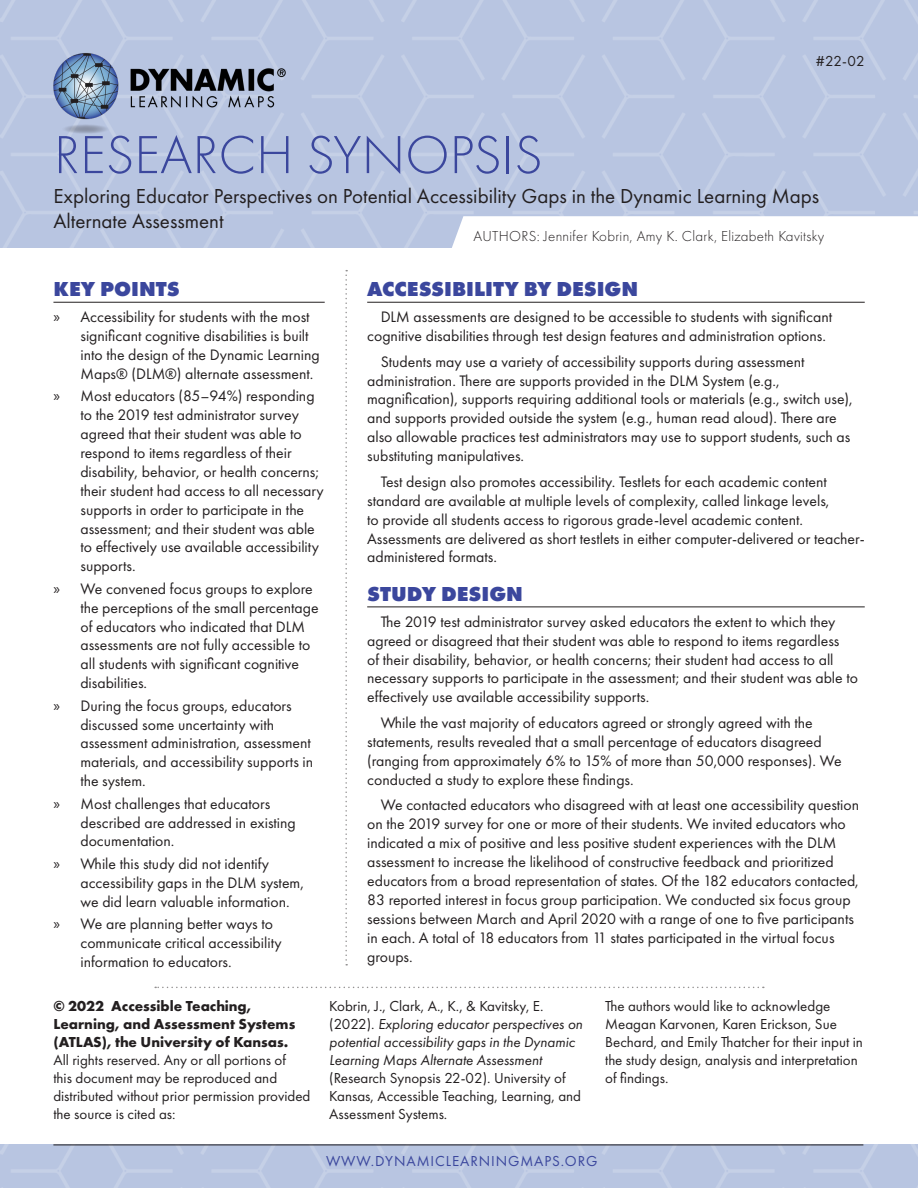
<style>
.page{position:relative;width:918px;height:1188px;background:#fff}
.page>*{position:absolute;margin:0;border:0;box-sizing:border-box;transform-origin:0 0}
.Big_Head{font:300 55.5px "Futura PT";color:#3b479d}
.Main_Subhead{font:21px/25.2px "Futura PT";color:#231f20}
.t1{font:800 21px "Futura PT";color:#3b479d}
.body_copy{font:15.75px/18.9px "Futura PT";color:#231f20}
.Sources{font:15px/18px "Futura PT";color:#231f20}
.Copyright_text{font:15px/18px "Futura PT";color:#231f20}
.Author_text{font:300 15px "Futura PT";letter-spacing:.02em;color:#231f20}
.footer_text{font:15px "Futura PT";letter-spacing:.06em;color:#3b479d}
.corner_numbers{font:15px "Futura PT";color:#231f20}
.s1{font-family:"Myriad Pro"}
.s2{font-weight:700}
.s3{font-style:italic}
</style>
<div class="page">
<img style="left:0;top:0;width:918px;height:247px">
<img style="left:47px;top:43px;width:245px;height:96px">
<svg style="left:450px;top:216px;width:468px;height:32px"></svg>
<hr style="left:53px;top:302px;width:272px;height:1px;background:#231f20">
<hr style="left:367px;top:302px;width:498px;height:1px;background:#231f20">
<hr style="left:367px;top:607px;width:498px;height:1px;background:#231f20">
<svg style="left:345px;top:270px;width:2px;height:696px"></svg>
<img style="left:0;top:1145px;width:918px;height:43px">
<hr style="left:53px;top:1145px;width:810px;height:1px;background:#231f20">
<svg style="left:155px;top:987px;width:609px;height:1px"></svg>
<p class="corner_numbers" style="left:816px;top:52px;width:50px">#22-02</p>
<p class="Big_Head" style="left:54px;top:123px;width:490px">RESEARCH SYNOPSIS</p>
<p class="Main_Subhead" style="left:53px;top:183px;width:767px">Exploring Educator Perspectives on Potential Accessibility Gaps in the Dynamic Learning Maps<br>Alternate Assessment</p>
<p class="t1" style="left:53px;top:276px;width:128px">KEY POINTS</p>
<p class="body_copy" style="left:80px;top:307px;width:241px;text-indent:-27px"><span class="s1">»</span> Accessibility for students with the most significant cognitive disabilities is built into the design of the Dynamic Learning Maps® (DLM®) alternate assessment.</p>
<p class="body_copy" style="left:80px;top:386px;width:245px;text-indent:-27px"><span class="s1">»</span> Most educators (85–94%) responding to the 2019 test administrator survey agreed that their student was able to respond to items regardless of their disability, behavior, or health concerns; their student had access to all necessary supports in order to participate in the assessment; and their student was able to effectively use available accessibility supports.</p>
<p class="body_copy" style="left:80px;top:579px;width:240px;text-indent:-27px"><span class="s1">»</span> We convened focus groups to explore the perceptions of the small percentage of educators who indicated that DLM assessments are not fully accessible to all students with significant cognitive disabilities.</p>
<p class="body_copy" style="left:80px;top:696px;width:234px;text-indent:-27px"><span class="s1">»</span> During the focus groups, educators discussed some uncertainty with assessment administration, assessment materials, and accessibility supports in the system.</p>
<p class="body_copy" style="left:80px;top:794px;width:217px;text-indent:-27px"><span class="s1">»</span> Most challenges that educators described are addressed in existing documentation.</p>
<p class="body_copy" style="left:80px;top:854px;width:225px;text-indent:-27px"><span class="s1">»</span> While this study did not identify accessibility gaps in the DLM system, we did learn valuable information.</p>
<p class="body_copy" style="left:80px;top:914px;width:203px;text-indent:-27px"><span class="s1">»</span> We are planning better ways to communicate critical accessibility information to educators.</p>
<p class="Author_text" style="left:474px;top:228px;width:352px">AUTHORS: Jennifer Kobrin, Amy K. Clark, Elizabeth Kavitsky</p>
<p class="t1" style="left:367px;top:276px;width:273px">ACCESSIBILITY BY DESIGN</p>
<p class="body_copy" style="left:367px;top:307px;width:466px;text-indent:14px">DLM assessments are designed to be accessible to students with significant cognitive disabilities through test design features and administration options.</p>
<p class="body_copy" style="left:367px;top:352px;width:487px;text-indent:14px">Students may use a variety of accessibility supports during assessment administration. There are supports provided in the DLM System (e.g., magnification), supports requiring additional tools or materials (e.g., switch use), and supports provided outside the system (e.g., human read aloud). There are also allowable practices test administrators may use to support students, such as substituting manipulatives.</p>
<p class="body_copy" style="left:367px;top:472px;width:499px;text-indent:14px">Test design also promotes accessibility. Testlets for each academic content standard are available at multiple levels of complexity, called linkage levels,<br>to provide all students access to rigorous grade-level academic content.<br>Assessments are delivered as short testlets in either computer-delivered or teacher&shy;administered formats.</p>
<p class="t1" style="left:367px;top:581px;width:157px">STUDY DESIGN</p>
<p class="body_copy" style="left:367px;top:612px;width:492px;text-indent:14px">The 2019 test administrator survey asked educators the extent to which they agreed or disagreed that their student was able to respond to items regardless<br>of their disability, behavior, or health concerns; their student had access to all necessary supports to participate in the assessment; and their student was able to effectively use available accessibility supports.</p>
<p class="body_copy" style="left:367px;top:713px;width:476px;text-indent:14px">While the vast majority of educators agreed or strongly agreed with the statements, results revealed that a small percentage of educators disagreed (ranging from approximately 6% to 15% of more than 50,000 responses). We conducted a study to explore these findings.</p>
<p class="body_copy" style="left:367px;top:796px;width:493px;text-indent:14px">We contacted educators who disagreed with at least one accessibility question on the 2019 survey for one or more of their students. We invited educators who indicated a mix of positive and less positive student experiences with the DLM assessment to increase the likelihood of constructive feedback and prioritized educators from a broad representation of states. Of the 182 educators contacted, 83 reported interest in focus group participation. We conducted six focus group sessions between March and April 2020 with a range of one to five participants in each. A total of 18 educators from 11 states participated in the virtual focus groups.</p>
<p class="Copyright_text" style="left:53px;top:997px;width:259px"><span class="s2">© 2022 Accessible Teaching, Learning, and Assessment Systems (ATLAS), the University of Kansas.<br></span>All rights reserved. Any or all portions of<br>this document may be reproduced and distributed without prior permission provided the source is cited as:</p>
<p class="Sources" style="left:329px;top:997px;width:255px">Kobrin, J., Clark, A., K., &amp; Kavitsky, E. (2022). <span class="s3">Exploring educator perspectives on potential accessibility gaps in the Dynamic Learning Maps Alternate Assessment </span>(Research Synopsis 22-02). University of Kansas, Accessible Teaching, Learning, and Assessment Systems.</p>
<p class="Sources" style="left:605px;top:997px;width:259px">The authors would like to acknowledge Meagan Karvonen, Karen Erickson, Sue Bechard, and Emily Thatcher for their input in the study design, analysis and interpretation of findings.</p>
<p class="footer_text" style="left:326px;top:1152px;width:273px">WWW.DYNAMICLEARNINGMAPS.ORG</p>
</div>
